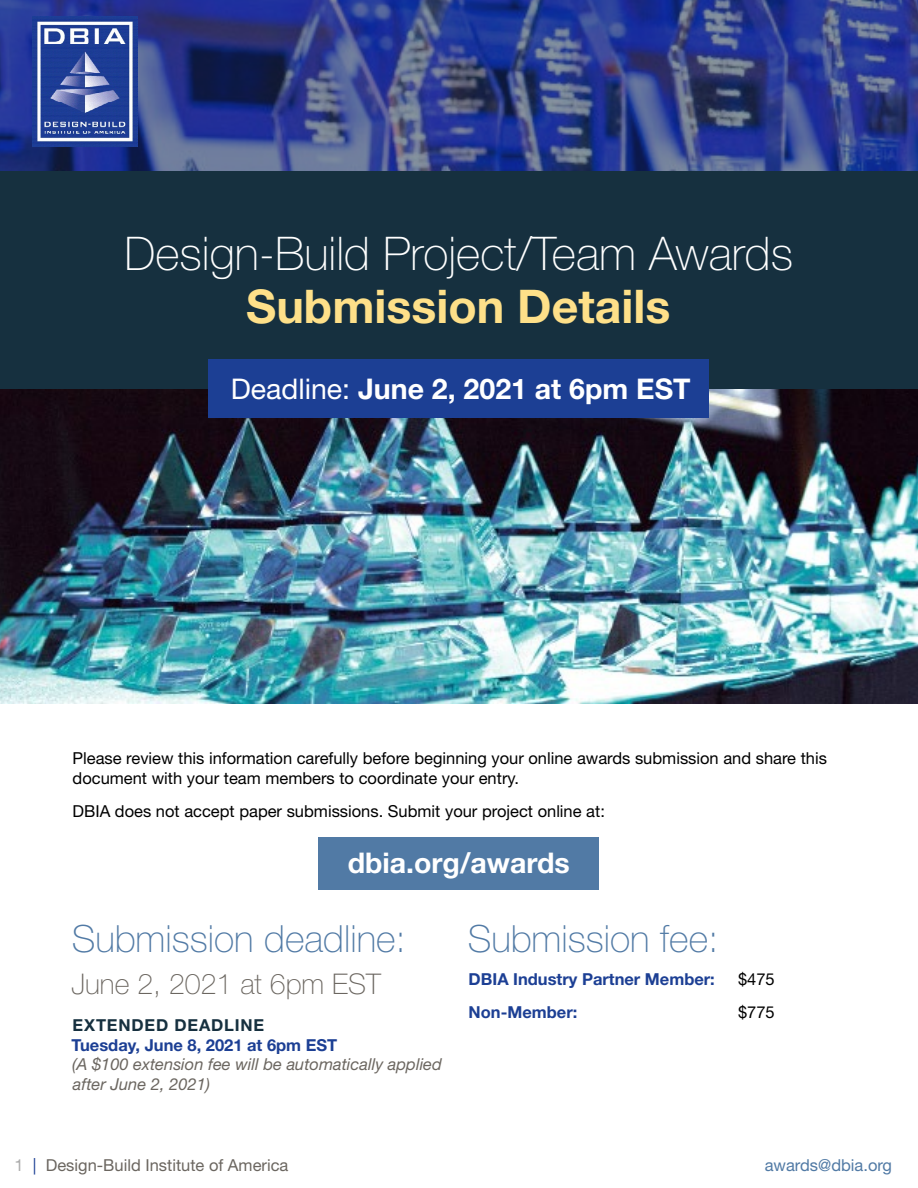
<style>
.page{position:relative;width:918px;height:1188px;background:#fff}
.page>*{position:absolute;margin:0;border:0;box-sizing:border-box;transform-origin:0 0}
.t1{font:100 46.5px "Helvetica Neue LT Std";color:#fff}
.t2{font:700 46.5px "Helvetica Neue LT Std";color:#fee089}
.t3{font:100 37.5px "Helvetica Neue LT Std";color:#517aa5}
.t4{font:700 28.5px "Helvetica Neue LT Std";color:#fff}
.t5{font:100 28.5px "Helvetica Neue LT Std";color:#6b6660}
.t6{font:16.5px/19.5px "Helvetica Neue LT Std";color:#000}
.t7{font:700 16.5px "Helvetica Neue LT Std";color:#1c3f94}
.t8{font:italic 16.5px/19.5px "Helvetica Neue LT Std";color:#6b6660}
.t9{font:16.5px "Helvetica Neue LT Std";color:#6b6660}
.t10{font:700 16.5px "Helvetica Neue LT Std";letter-spacing:.05em;color:#16303f}
.t11{font:16.5px "Helvetica Neue LT Std";color:#517aa5}
.s1{font-weight:400}
.s2{color:#acacac}
.s3{color:#1c3f94}
</style>
<div class="page">
<img style="left:0;top:389px;width:918px;height:315px">
<img style="left:0;top:0;width:918px;height:171px">
<div style="left:0;top:171px;width:918px;height:218px;background:#16303f"></div>
<img style="left:32px;top:16px;width:106px;height:130px">
<div style="left:209px;top:360px;width:500px;height:58px;background:#1c3f94"></div>
<div style="left:319px;top:837px;width:280px;height:52px;background:#517aa5"></div>
<h1 class="t1" style="left:124px;top:226px;width:670px">Design-Build Project/Team Awards</h1>
<h1 class="t2" style="left:246px;top:278px;width:426px">Submission Details</h1>
<h3 class="t4" style="left:231px;top:371px;width:461px"><span class="s1">Deadline:</span> June 2, 2021 at 6pm EST</h3>
<p class="t6" style="left:73px;top:748px;width:756px">Please review this information carefully before beginning your online awards submission and share this document with your team members to coordinate your entry.</p>
<p class="t6" style="left:73px;top:801px;width:534px">DBIA does not accept paper submissions. Submit your project online at:</p>
<h3 class="t4" style="left:348px;top:846px;width:224px">dbia.org/awards</h3>
<h2 class="t3" style="left:72px;top:917px;width:336px">Submission deadline:</h2>
<h3 class="t5" style="left:71px;top:968px;width:311px">June 2, 2021 at 6pm EST</h3>
<p class="t10" style="left:73px;top:1015px;width:193px">EXTENDED DEADLINE</p>
<p class="t7" style="left:72px;top:1035px;width:267px">Tuesday, June 8, 2021 at 6pm EST</p>
<p class="t8" style="left:72px;top:1054px;width:371px">(A $100 extension fee will be automatically applied after June 2, 2021)</p>
<h2 class="t3" style="left:468px;top:917px;width:252px">Submission fee:</h2>
<p class="t7" style="left:469px;top:969px;width:248px">DBIA Industry Partner Member:</p>
<p class="t6" style="left:738px;top:969px;width:38px">$475</p>
<p class="t7" style="left:469px;top:1002px;width:110px">Non-Member:</p>
<p class="t6" style="left:738px;top:1002px;width:38px">$775</p>
<p class="t9" style="left:15px;top:1155px;width:275px"><span class="s2">1</span> <span class="s3">|</span> Design-Build Institute of America</p>
<p class="t11" style="left:765px;top:1155px;width:129px">awards@dbia.org</p>
</div>
